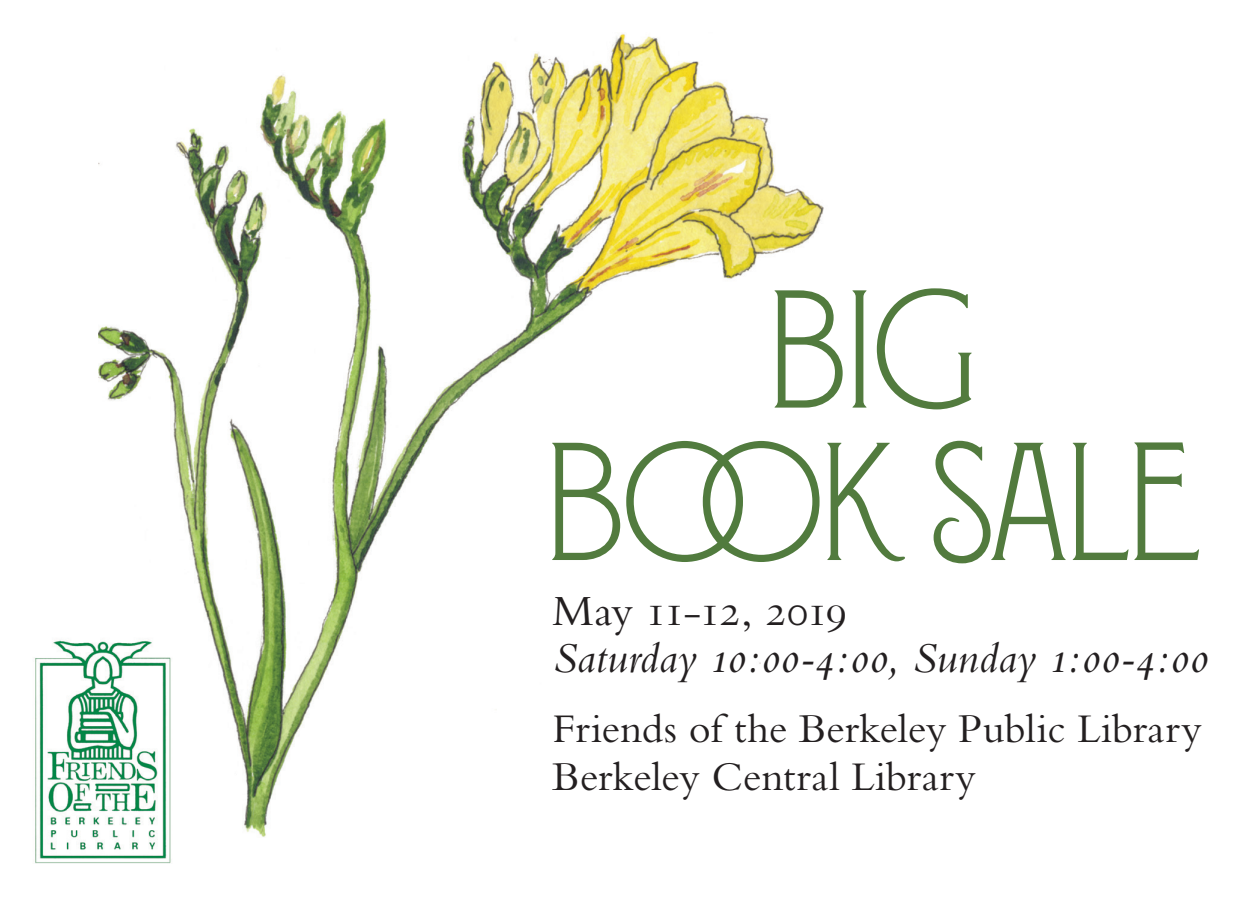
<style>
.page{position:relative;width:1260px;height:900px;background:#fff}
.page>*{position:absolute;margin:0;border:0;box-sizing:border-box;transform-origin:0 0}
.t1{font:167.5px/152.5px "Montecatini 2";color:#527b3e;text-align:center}
.t2{font:45px "Bembo Italic Os F";color:#231f20}
.t3{font:45px "Bembo SC";letter-spacing:-.035em;color:#231f20}
.t4{font:42.5px/47.5px "Bembo";color:#231f20}
.s1{color:#517b3e}
.s2{font-family:"Bembo"}
</style>
<div class="page">
<img style="left:98px;top:33px;width:726px;height:804px">
<div style="left:98px;top:731px;width:136px;height:95px;background:#fff"></div>
<img style="left:35px;top:629px;width:144px;height:235px">
<h1 class="t1" style="left:545px;top:273px;width:654px">BIG<br>B<span class="s1">OO</span>K SALE</h1>
<p class="t3" style="left:553px;top:586px;width:296px"><span class="s2">May</span> 11-12, 2019</p>
<p class="t2" style="left:553px;top:632px;width:657px">Saturday 10:00-4:00, Sunday 1:00-4:00</p>
<p class="t4" style="left:553px;top:704px;width:651px">Friends of the Berkeley Public Library<br>Berkeley Central Library</p>
</div>
